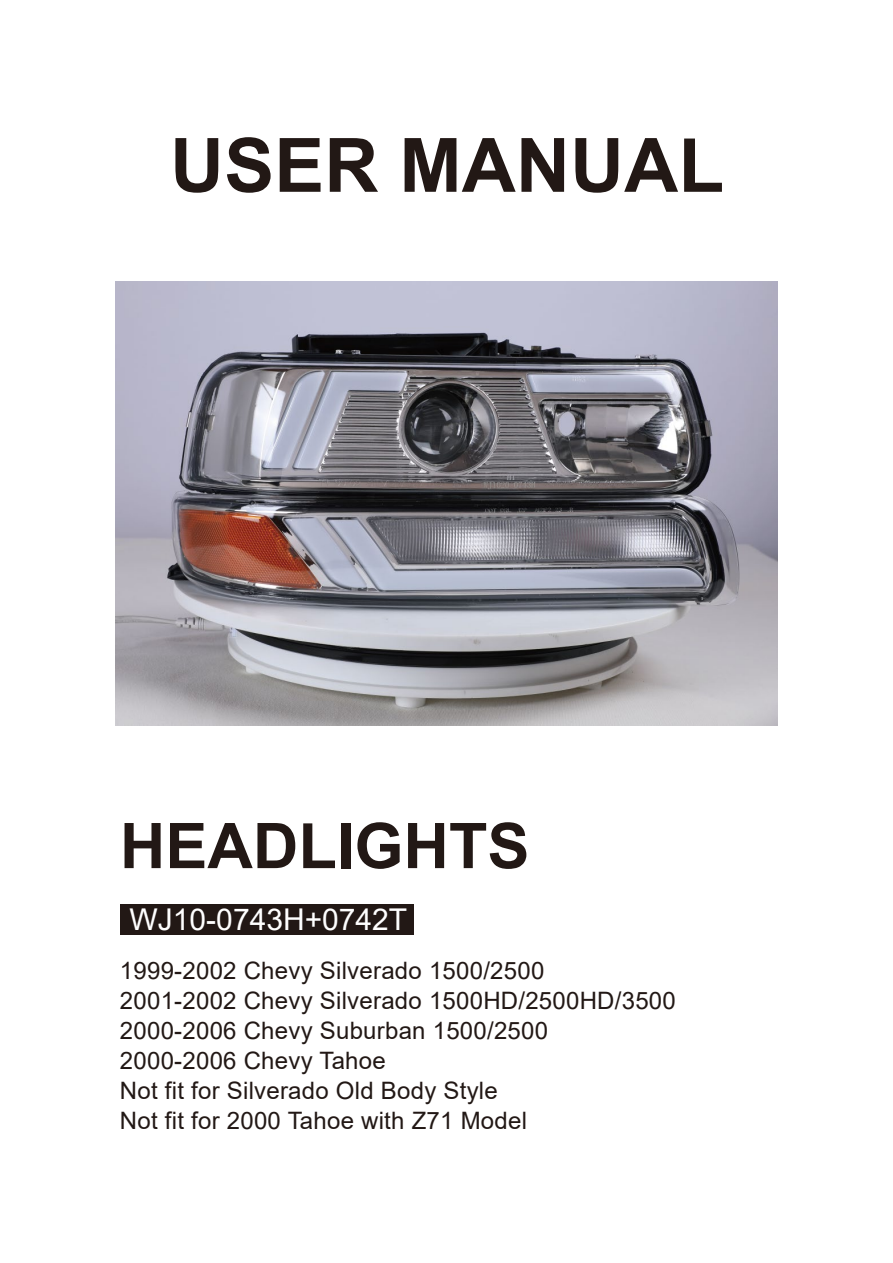
<style>
.page{position:relative;width:893px;height:1263px;background:#fff}
.page>*{position:absolute;margin:0;border:0;box-sizing:border-box;transform-origin:0 0}
.t1{font:700 75px "Arial";color:#221815}
.t2{font:700 63px "Arial";color:#221815}
.t3{font:30px "Arial";color:#fff}
.t4{font:24px/30px "Arial";letter-spacing:.01em;color:#221815}
</style>
<div class="page">
<div style="left:120px;top:904px;width:293px;height:31px;background:#221815"></div>
<img style="left:115px;top:281px;width:662px;height:444px">
<h1 class="t1" style="left:170px;top:113px;width:556px">USER MANUAL</h1>
<h2 class="t2" style="left:120px;top:801px;width:411px">HEADLIGHTS</h2>
<p class="t3" style="left:130px;top:898px;width:279px">WJ10-0743H+0742T</p>
<p class="t4" style="left:120px;top:955px;width:557px">1999-2002 Chevy Silverado 1500/2500<br>2001-2002 Chevy Silverado 1500HD/2500HD/3500<br>2000-2006 Chevy Suburban 1500/2500<br>2000-2006 Chevy Tahoe<br>Not fit for Silverado Old Body Style<br>Not fit for 2000 Tahoe with Z71 Model</p>
</div>
